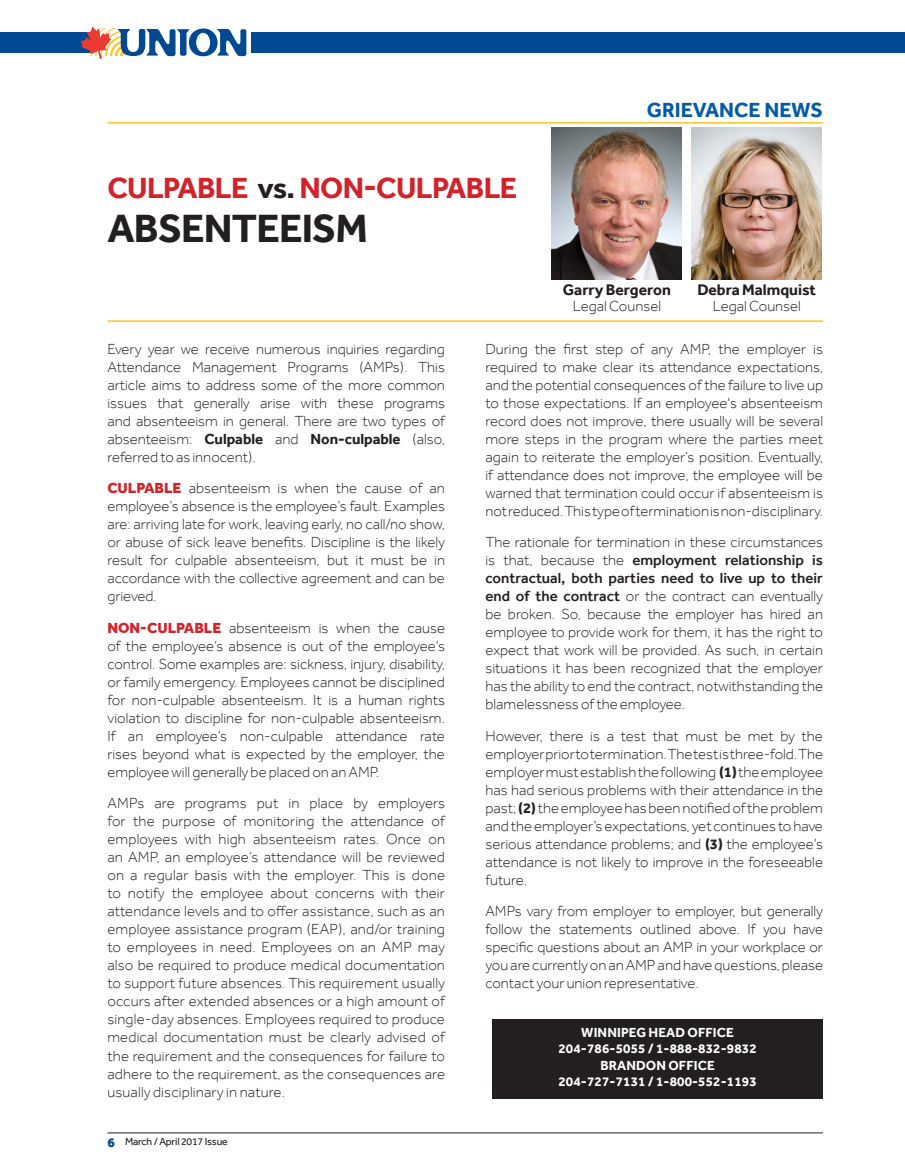
<style>
.page{position:relative;width:905px;height:1175px;background:#fff}
.page>*{position:absolute;margin:0;border:0;box-sizing:border-box;transform-origin:0 0}
.t1{font:700 40.5px "Effra";letter-spacing:-.02em;color:#231f20}
.t2{font:700 30px "Effra";letter-spacing:-.02em;color:#d1232a}
.t3{font:700 21px "Effra";color:#015aaa}
.t4{font:700 15.75px "Effra";color:#231f20}
.t5{font:300 15px/18px "Effra";color:#231f20;text-align:justify}
.t6{font:700 13.5px/16.5px "Effra";letter-spacing:.01em;color:#fff;text-align:center}
.t7{font:10.5px "Effra";letter-spacing:-.02em;color:#231f20}
.s1{color:#231f20}
.s2{font-weight:700}
.s3{font-weight:800;color:#d1232a}
.s4{font-weight:800;font-size:13.5px;color:#014990}
.s5{font-weight:500}
</style>
<div class="page">
<div style="left:0;top:32px;width:905px;height:21px;background:#014990"></div>
<div style="left:92px;top:25px;width:158px;height:36px;background:#fff"></div>
<svg style="left:80px;top:26px;width:166px;height:33px"></svg>
<hr style="left:107px;top:1132px;width:716px;height:1px;background:#231f20">
<img style="left:692px;top:128px;width:130px;height:151px">
<img style="left:552px;top:128px;width:130px;height:151px">
<hr style="left:107px;top:122px;width:716px;height:2px;background:#fec422">
<hr style="left:107px;top:320px;width:716px;height:2px;background:#fec422">
<div style="left:492px;top:1019px;width:331px;height:80px;background:#231f20"></div>
<h2 class="t2" style="left:107px;top:170px;width:411px">CULPABLE <span class="s1">vs.</span> NON-CULPABLE</h2>
<h1 class="t1" style="left:107px;top:204px;width:262px">ABSENTEEISM</h1>
<h3 class="t3" style="left:647px;top:98px;width:178px">GRIEVANCE NEWS</h3>
<p class="t4" style="left:563px;top:280px;width:110px">Garry Bergeron</p>
<p class="t5" style="left:573px;top:297px;width:90px">Legal Counsel</p>
<p class="t4" style="left:697px;top:280px;width:120px">Debra Malmquist</p>
<p class="t5" style="left:713px;top:297px;width:90px">Legal Counsel</p>
<p class="t5" style="left:107px;top:339px;width:339px">Every year we receive numerous inquiries regarding Attendance Management Programs (AMPs). This article aims to address some of the more common issues that generally arise with these programs and absenteeism in general. There are two types of absenteeism: <span class="s2">Culpable</span> and <span class="s2">Non-culpable</span> (also, referred to as innocent).</p>
<p class="t5" style="left:107px;top:479px;width:339px"><span class="s3">CULPABLE</span> absenteeism is when the cause of an employee’s absence is the employee’s fault. Examples are: arriving late for work, leaving early, no call/no show, or abuse of sick leave benefits. Discipline is the likely result for culpable absenteeism, but it must be in accordance with the collective agreement and can be grieved.</p>
<p class="t5" style="left:107px;top:618px;width:339px"><span class="s3">NON-CULPABLE</span> absenteeism is when the cause of the employee’s absence is out of the employee’s control. Some examples are: sickness, injury, disability, or family emergency. Employees cannot be disciplined for non-culpable absenteeism. It is a human rights violation to discipline for non-culpable absenteeism.<br>If an employee’s non-culpable attendance rate rises beyond what is expected by the employer, the employee will generally be placed on an AMP.</p>
<p class="t5" style="left:107px;top:794px;width:339px">AMPs are programs put in place by employers for the purpose of monitoring the attendance of employees with high absenteeism rates. Once on an AMP, an employee’s attendance will be reviewed on a regular basis with the employer. This is done to notify the employee about concerns with their attendance levels and to offer assistance, such as an employee assistance program (EAP), and/or training to employees in need. Employees on an AMP may also be required to produce medical documentation to support future absences. This requirement usually occurs after extended absences or a high amount of single-day absences. Employees required to produce medical documentation must be clearly advised of the requirement and the consequences for failure to adhere to the requirement, as the consequences are usually disciplinary in nature.</p>
<p class="t7" style="left:107px;top:1135px;width:122px"><span class="s4">6</span> March / April 2017 Issue</p>
<p class="t5" style="left:485px;top:339px;width:339px">During the first step of any AMP, the employer is required to make clear its attendance expectations, and the potential consequences of the failure to live up to those expectations. If an employee's absenteeism record does not improve, there usually will be several more steps in the program where the parties meet again to reiterate the employer’s position. Eventually, if attendance does not improve, the employee will be warned that termination could occur if absenteeism is not reduced. This type of termination is non-disciplinary.</p>
<p class="t5" style="left:485px;top:533px;width:339px">The rationale for termination in these circumstances is that, because the <span class="s5">employment relationship is contractual, both parties need to live up to their end of the contract</span> or the contract can eventually be broken. So, because the employer has hired an employee to provide work for them, it has the right to expect that work will be provided. As such, in certain situations it has been recognized that the employer has the ability to end the contract, notwithstanding the blamelessness of the employee.</p>
<p class="t5" style="left:485px;top:726px;width:339px">However, there is a test that must be met by the employer prior to termination. The test is three-fold. The employer must establish the following <span class="s2">(1)</span>the employee has had serious problems with their attendance in the past; <span class="s2">(2)</span> the employee has been notified of the problem and the employer’s expectations, yet continues to have serious attendance problems; and <span class="s2">(3)</span> the employee’s attendance is not likely to improve in the foreseeable future.</p>
<p class="t5" style="left:485px;top:902px;width:339px">AMPs vary from employer to employer, but generally follow the statements outlined above. If you have specific questions about an AMP in your workplace or you are currently on an AMP and have questions, please contact your union representative.</p>
<p class="t6" style="left:558px;top:1023px;width:200px">WINNIPEG HEAD OFFICE<br>204-786-5055 / 1-888-832-9832<br>BRANDON OFFICE<br>204-727-7131 / 1-800-552-1193</p>
</div>
